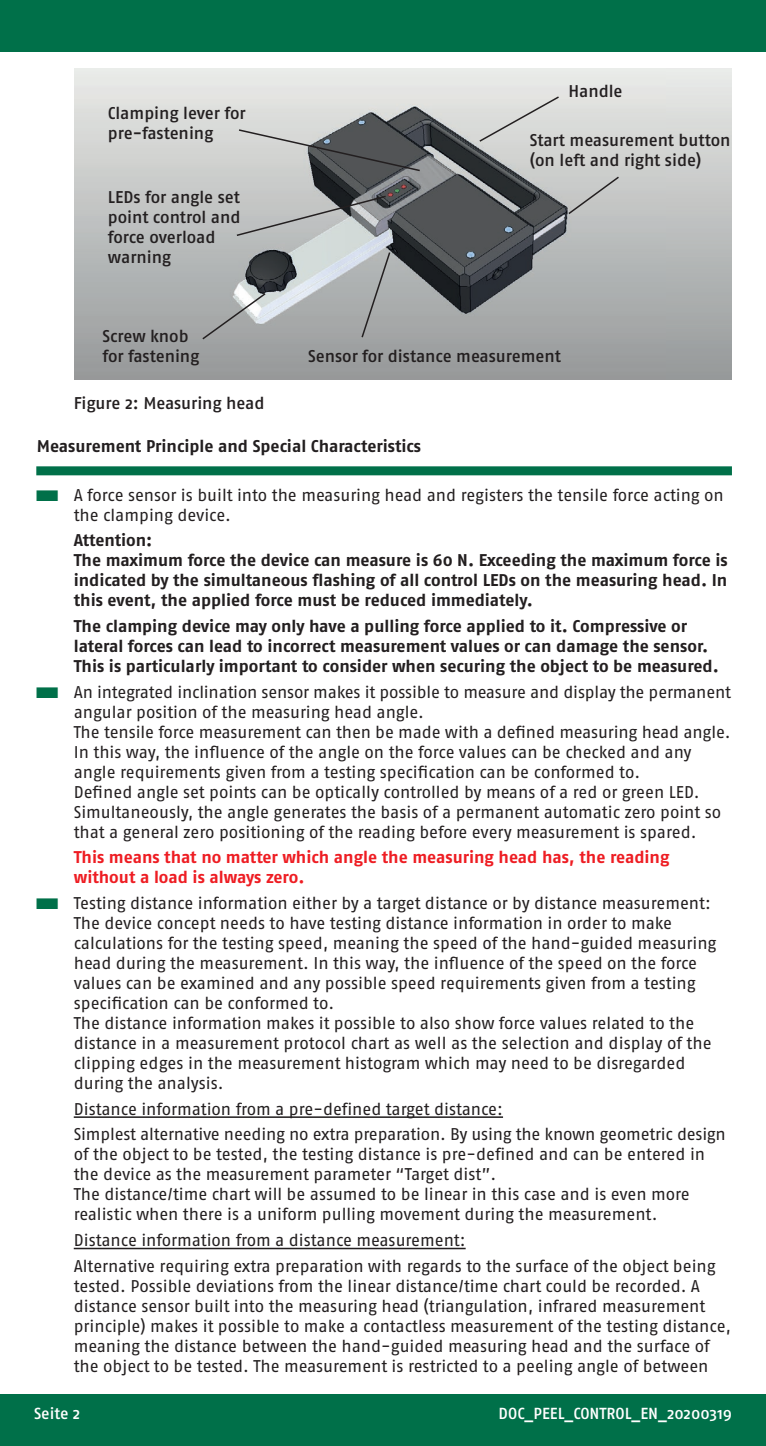
<style>
.page{position:relative;width:766px;height:1446px;background:#fff}
.page>*{position:absolute;margin:0;border:0;box-sizing:border-box;transform-origin:0 0}
.t1{font:17px/20px "Fago Pro";letter-spacing:-.005em;color:#231f20}
.t2{font:700 17px/20px "Fago Pro";color:#231f20}
.t3{font:500 17px/20px "Fago Pro";letter-spacing:-.005em;color:#231f20}
.t4{font:700 17px/20px "Fago Pro";color:#ee1d23}
.t5{font:500 16px "Fago Pro";color:#fff}
.s1{font-size:32px;color:#007049}
</style>
<div class="page">
<div style="left:0;top:0;width:765px;height:51px;background:#007049"></div>
<div style="left:0;top:1395px;width:765px;height:51px;background:#007049"></div>
<div style="left:36px;top:466px;width:695px;height:9px;background:#007049"></div>
<hr style="left:74px;top:1116px;width:429px;height:2px;background:#231f20">
<hr style="left:74px;top:1247px;width:391px;height:2px;background:#231f20">
<img style="left:74px;top:68px;width:657px;height:312px">
<svg style="left:360px;top:251px;width:31px;height:88px;background:#a6a9aa"></svg>
<svg style="left:477px;top:95px;width:83px;height:48px;background:#d5d6d4"></svg>
<svg style="left:237px;top:128px;width:184px;height:44px;background:#848687"></svg>
<svg style="left:235px;top:194px;width:152px;height:43px;background:#abadae"></svg>
<svg style="left:201px;top:292px;width:66px;height:49px;background:#aeb1b2"></svg>
<svg style="left:566px;top:175px;width:54px;height:41px;background:#bebfbe"></svg>
<p class="t3" style="left:108px;top:103px;width:139px">Clamping lever for pre-fastening</p>
<p class="t3" style="left:108px;top:187px;width:134px">LEDs for angle set point control and force overload warning</p>
<p class="t3" style="left:102px;top:326px;width:98px">Screw knob for fastening</p>
<p class="t3" style="left:568px;top:81px;width:56px">Handle</p>
<p class="t3" style="left:530px;top:130px;width:202px">Start measurement button (on left and right side)</p>
<p class="t3" style="left:308px;top:346px;width:254px">Sensor for distance measurement</p>
<p class="t3" style="left:74px;top:393px;width:192px">Figure 2: Measuring head</p>
<p class="t2" style="left:37px;top:436px;width:386px">Measurement Principle and Special Characteristics</p>
<p class="t1" style="left:74px;top:484px;width:651px;text-indent:-40px"><span class="s1">▬</span> A force sensor is built into the measuring head and registers the tensile force acting on the clamping device.</p>
<p class="t2" style="left:74px;top:530px;width:655px">Attention:<br>The maximum force the device can measure is 60 N. Exceeding the maximum force is indicated by the simultaneous flashing of all control LEDs on the measuring head. In this event, the applied force must be reduced immediately.</p>
<p class="t2" style="left:74px;top:616px;width:646px">The clamping device may only have a pulling force applied to it. Compressive or lateral forces can lead to incorrect measurement values or can damage the sensor.<br>This is particularly important to consider when securing the object to be measured.</p>
<p class="t1" style="left:74px;top:681px;width:658px;text-indent:-40px"><span class="s1">▬</span> An integrated inclination sensor makes it possible to measure and display the permanent angular position of the measuring head angle.<br>The tensile force measurement can then be made with a defined measuring head angle.<br>In this way, the influence of the angle on the force values can be checked and any angle requirements given from a testing specification can be conformed to.<br>Defined angle set points can be optically controlled by means of a red or green LED.<br>Simultaneously, the angle generates the basis of a permanent automatic zero point so that a general zero positioning of the reading before every measurement is spared.</p>
<p class="t4" style="left:74px;top:847px;width:597px">This means that no matter which angle the measuring head has, the reading without a load is always zero.</p>
<p class="t1" style="left:74px;top:893px;width:644px;text-indent:-40px"><span class="s1">▬</span> Testing distance information either by a target distance or by distance measurement:<br>The device concept needs to have testing distance information in order to make calculations for the testing speed, meaning the speed of the hand-guided measuring head during the measurement. In this way, the influence of the speed on the force values can be examined and any possible speed requirements given from a testing specification can be conformed to.<br>The distance information makes it possible to also show force values related to the distance in a measurement protocol chart as well as the selection and display of the clipping edges in the measurement histogram which may need to be disregarded during the analysis.</p>
<p class="t1" style="left:74px;top:1096px;width:653px;line-height:25.6px">Distance information from a pre-defined target distance:<br>Simplest alternative needing no extra preparation. By using the known geometric design</p>
<p class="t1" style="left:74px;top:1144px;width:632px">of the object to be tested, the testing distance is pre-defined and can be entered in the device as the measurement parameter “Target dist”.<br>The distance/time chart will be assumed to be linear in this case and is even more realistic when there is a uniform pulling movement during the measurement.</p>
<p class="t1" style="left:74px;top:1227px;width:643px;line-height:25.6px">Distance information from a distance measurement:<br>Alternative requiring extra preparation with regards to the surface of the object being</p>
<p class="t1" style="left:74px;top:1275px;width:658px">tested. Possible deviations from the linear distance/time chart could be recorded. A distance sensor built into the measuring head (triangulation, infrared measurement principle) makes it possible to make a contactless measurement of the testing distance, meaning the distance between the hand-guided measuring head and the surface of the object to be tested. The measurement is restricted to a peeling angle of between</p>
<p class="t5" style="left:34px;top:1404px;width:48px">Seite 2</p>
<p class="t5" style="left:498px;top:1404px;width:235px">DOC_PEEL_CONTROL_EN_20200319</p>
</div>
